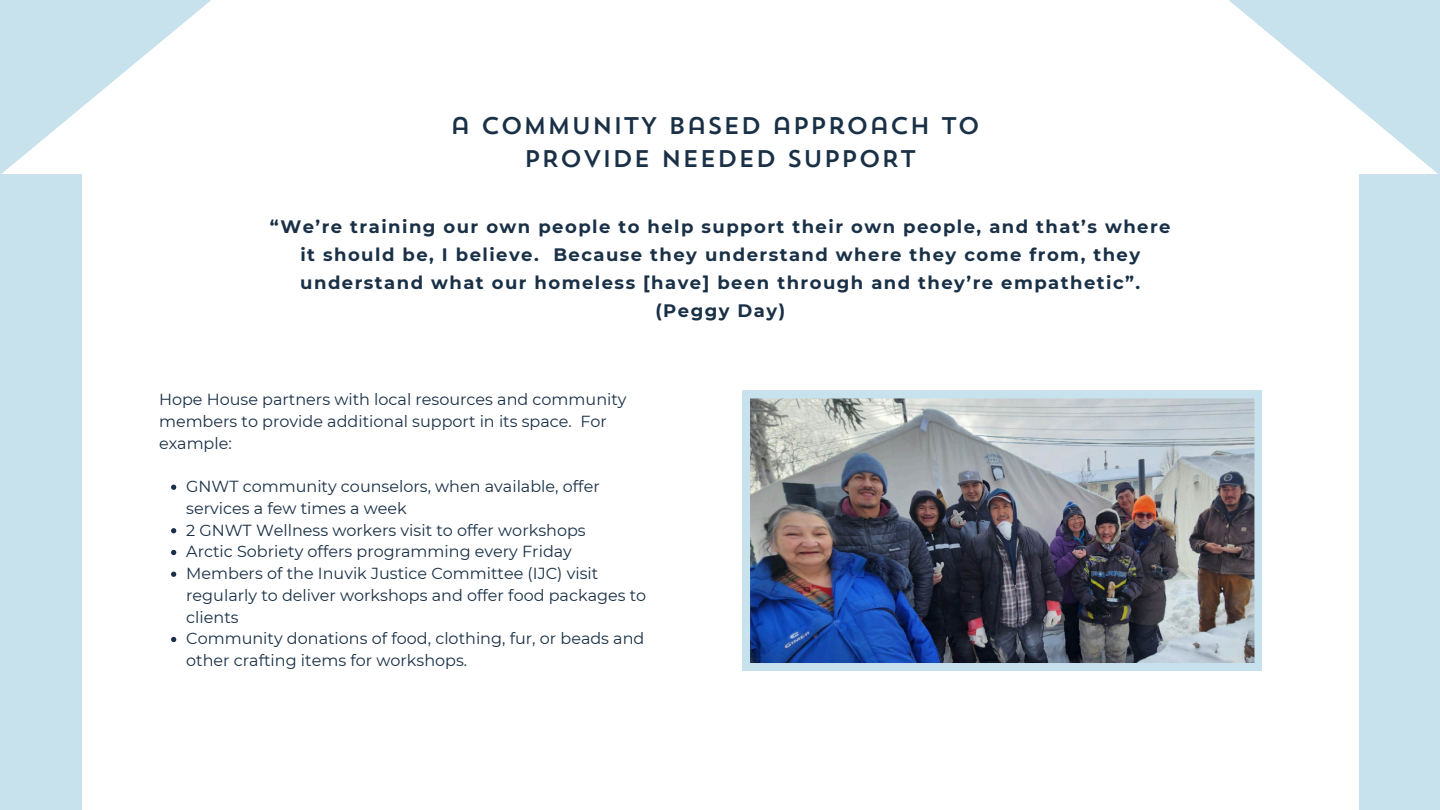
<style>
.page{position:relative;width:1440px;height:810px;background:#fff}
.page>*{position:absolute;margin:0;border:0;box-sizing:border-box;transform-origin:0 0}
.t1{font:24px/33px "Trend Sans One";color:#193046;text-align:center}
.t2{font:700 18px/27.8px "Montserrat";letter-spacing:.08em;color:#193046;text-align:center}
.t3{font:16px/21.8px "Montserrat";color:#193046}
</style>
<div class="page">
<div style="left:0;top:175px;width:81px;height:635px;background:#c7e1ed"></div>
<div style="left:1359px;top:175px;width:81px;height:635px;background:#c7e1ed"></div>
<svg style="left:0;top:0;width:211px;height:175px;fill:#c7e1ed"></svg>
<svg style="left:1229px;top:0;width:211px;height:175px;fill:#c7e1ed"></svg>
<svg style="left:171px;top:485px;width:5px;height:5px"></svg>
<svg style="left:171px;top:528px;width:5px;height:5px"></svg>
<svg style="left:171px;top:550px;width:5px;height:5px"></svg>
<svg style="left:171px;top:572px;width:5px;height:5px"></svg>
<svg style="left:171px;top:637px;width:5px;height:5px"></svg>
<img style="left:743px;top:391px;width:519px;height:280px">
<h1 class="t1" style="left:450px;top:111px;width:532px">A COMMUNITY BASED APPROACH TO<br>PROVIDE NEEDED SUPPORT</h1>
<p class="t2" style="left:270px;top:213px;width:902px">“We’re training our own people to help support their own people, and that’s where it should be, I believe. Because they understand where they come from, they understand what our homeless [have] been through and they’re empathetic”. (Peggy Day)</p>
<h2 class="t3" style="left:159px;top:388px;width:469px">Hope House partners with local resources and community members to provide additional support in its space. For example:</h2>
<p class="t3" style="left:186px;top:475px;width:415px">GNWT community counselors, when available, offer services a few times a week</p>
<p class="t3" style="left:186px;top:519px;width:401px">2 GNWT Wellness workers visit to offer workshops</p>
<p class="t3" style="left:186px;top:541px;width:387px">Arctic Sobriety offers programming every Friday</p>
<p class="t3" style="left:186px;top:562px;width:462px">Members of the Inuvik Justice Committee (IJC) visit regularly to deliver workshops and offer food packages to clients</p>
<p class="t3" style="left:186px;top:628px;width:460px">Community donations of food, clothing, fur, or beads and other crafting items for workshops.</p>
</div>
